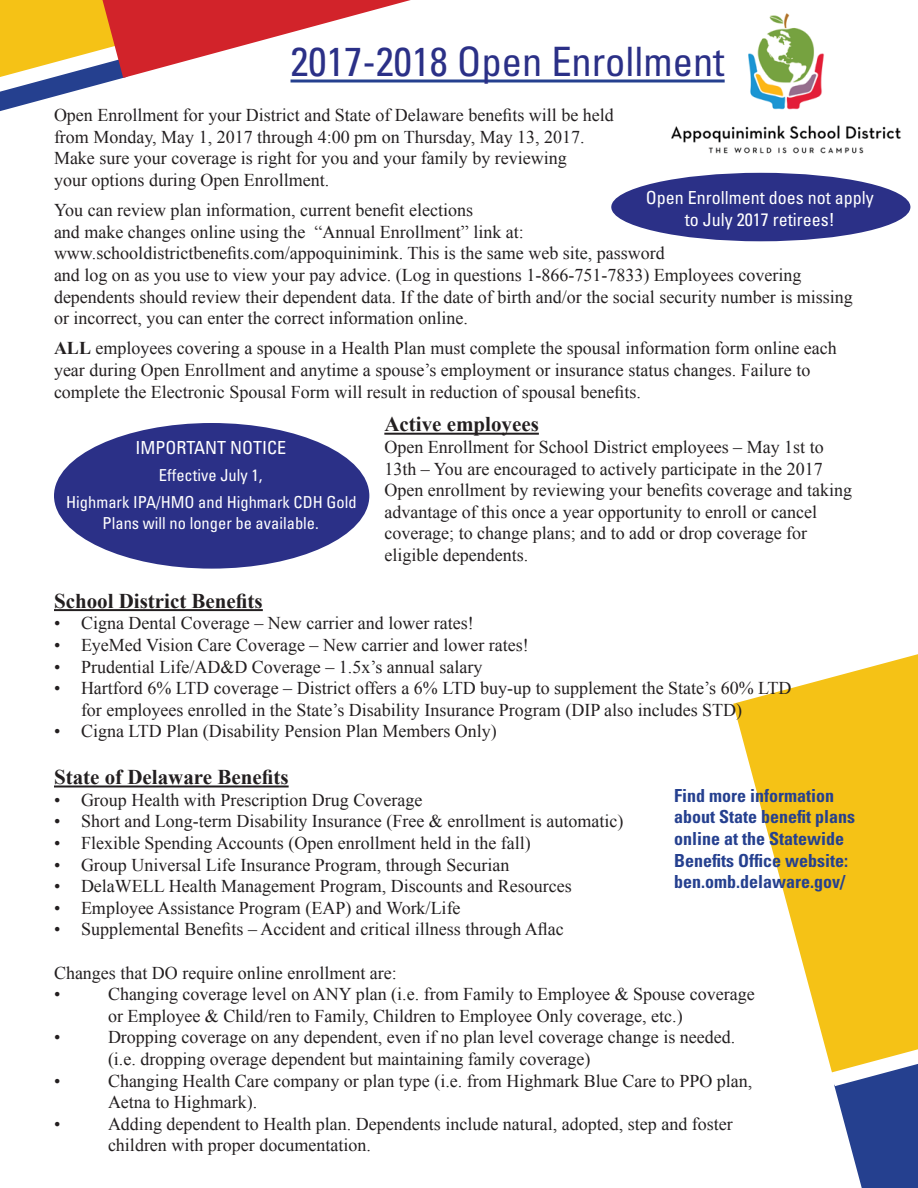
<style>
.page{position:relative;width:918px;height:1188px;background:#fff}
.page>*{position:absolute;margin:0;border:0;box-sizing:border-box;transform-origin:0 0}
.t1{font:condensed 40.5px "Univers";color:#2b3087}
.t2{font:700 21px "Times New Roman";color:#231f20}
.t3{font:18px/21.6px "Times New Roman";color:#231f20}
.t4{font:700 condensed 18px/21.6px "Univers";color:#25408f}
.t5{font:condensed 18px/21.6px "Univers";color:#fff;text-align:center}
.t6{font:condensed 16.5px/26.5px "Univers";color:#fff;text-align:center}
.s1{font-weight:700}
</style>
<div class="page">
<img style="left:645px;top:13px;width:256px;height:166px">
<hr style="left:291px;top:80px;width:434px;height:2px;background:#25408f">
<svg style="left:733px;top:654px;width:185px;height:415px;fill:#f5c216"></svg>
<svg style="left:0;top:0;width:460px;height:111px"></svg>
<svg style="left:831px;top:1046px;width:87px;height:142px"></svg>
<hr style="left:384px;top:433px;width:155px;height:2px;background:#231f20">
<hr style="left:54px;top:609px;width:209px;height:2px;background:#231f20">
<hr style="left:54px;top:786px;width:235px;height:2px;background:#231f20">
<div style="left:54px;top:423px;width:315px;height:146px;background:#2b3087;border-radius:50%"></div>
<div style="left:611px;top:173px;width:299px;height:68px;background:#2b3087;border-radius:50%"></div>
<h1 class="t1" style="left:291px;top:36px;width:436px">2017-2018 Open Enrollment</h1>
<p class="t3" style="left:54px;top:104px;width:561px">Open Enrollment for your District and State of Delaware benefits will be held from Monday, May 1, 2017 through 4:00 pm on Thursday, May 13, 2017.<br>Make sure your coverage is right for you and your family by reviewing<br>your options during Open Enrollment.</p>
<p class="t3" style="left:54px;top:199px;width:800px">You can review plan information, current benefit elections<br>and make changes online using the “Annual Enrollment” link at: www.schooldistrictbenefits.com/appoquinimink. This is the same web site, password<br>and log on as you use to view your pay advice. (Log in questions 1-866-751-7833) Employees covering dependents should review their dependent data. If the date of birth and/or the social security number is missing or incorrect, you can enter the correct information online.</p>
<p class="t3" style="left:54px;top:337px;width:784px"><span class="s1">ALL</span> employees covering a spouse in a Health Plan must complete the spousal information form online each year during Open Enrollment and anytime a spouse’s employment or insurance status changes. Failure to complete the Electronic Spousal Form will result in reduction of spousal benefits.</p>
<p class="t2" style="left:384px;top:410px;width:156px">Active employees</p>
<p class="t3" style="left:384px;top:436px;width:469px">Open Enrollment for School District employees – May 1st to 13th – You are encouraged to actively participate in the 2017<br>Open enrollment by reviewing your benefits coverage and taking advantage of this once a year opportunity to enroll or cancel coverage; to change plans; and to add or drop coverage for eligible dependents.</p>
<p class="t2" style="left:54px;top:586px;width:210px">School District Benefits</p>
<p class="t3" style="left:54px;top:612px;width:421px">• Cigna Dental Coverage – New carrier and lower rates!</p>
<p class="t3" style="left:54px;top:634px;width:476px">• EyeMed Vision Care Coverage – New carrier and lower rates!</p>
<p class="t3" style="left:54px;top:656px;width:430px">• Prudential Life/AD&amp;D Coverage – 1.5x’s annual salary</p>
<p class="t3" style="left:81px;top:677px;width:712px;text-indent:-27px">• Hartford 6% LTD coverage – District offers a 6% LTD buy-up to supplement the State’s 60% LTD for employees enrolled in the State’s Disability Insurance Program (DIP also includes STD)</p>
<p class="t3" style="left:54px;top:720px;width:444px">• Cigna LTD Plan (Disability Pension Plan Members Only)</p>
<p class="t2" style="left:54px;top:763px;width:236px">State of Delaware Benefits</p>
<p class="t3" style="left:54px;top:789px;width:370px">• Group Health with Prescription Drug Coverage</p>
<p class="t3" style="left:54px;top:810px;width:571px">• Short and Long-term Disability Insurance (Free &amp; enrollment is automatic)</p>
<p class="t3" style="left:54px;top:832px;width:478px">• Flexible Spending Accounts (Open enrollment held in the fall)</p>
<p class="t3" style="left:54px;top:854px;width:457px">• Group Universal Life Insurance Program, through Securian</p>
<p class="t3" style="left:54px;top:875px;width:519px">• DelaWELL Health Management Program, Discounts and Resources</p>
<p class="t3" style="left:54px;top:897px;width:408px">• Employee Assistance Program (EAP) and Work/Life</p>
<p class="t3" style="left:54px;top:918px;width:511px">• Supplemental Benefits – Accident and critical illness through Aflac</p>
<p class="t3" style="left:54px;top:962px;width:344px">Changes that DO require online enrollment are: •</p>
<p class="t5" style="left:646px;top:187px;width:229px">Open Enrollment does not apply to July 2017 retirees!</p>
<p class="t5" style="left:135px;top:437px;width:152px">IMPORTANT NOTICE</p>
<p class="t6" style="left:66px;top:462px;width:292px">Effective July 1,<br>Highmark IPA/HMO and Highmark CDH Gold</p>
<p class="t6" style="left:103px;top:510px;width:218px">Plans will no longer be available.</p>
<p class="t4" style="left:674px;top:785px;width:183px">Find more information about State benefit plans online at the Statewide<br>Benefits Office website: ben.omb.delaware.gov/</p>
<p class="t3" style="left:108px;top:983px;width:648px">Changing coverage level on ANY plan (i.e. from Family to Employee &amp; Spouse coverage or Employee &amp; Child/ren to Family, Children to Employee Only coverage, etc.)</p>
<p class="t3" style="left:54px;top:1026px;width:8px">•</p>
<p class="t3" style="left:108px;top:1026px;width:629px">Dropping coverage on any dependent, even if no plan level coverage change is needed. (i.e. dropping overage dependent but maintaining family coverage)</p>
<p class="t3" style="left:54px;top:1070px;width:8px">•</p>
<p class="t3" style="left:108px;top:1070px;width:646px">Changing Health Care company or plan type (i.e. from Highmark Blue Care to PPO plan,<br>Aetna to Highmark).</p>
<p class="t3" style="left:54px;top:1113px;width:8px">•</p>
<p class="t3" style="left:108px;top:1113px;width:626px">Adding dependent to Health plan. Dependents include natural, adopted, step and foster children with proper documentation.</p>
</div>
